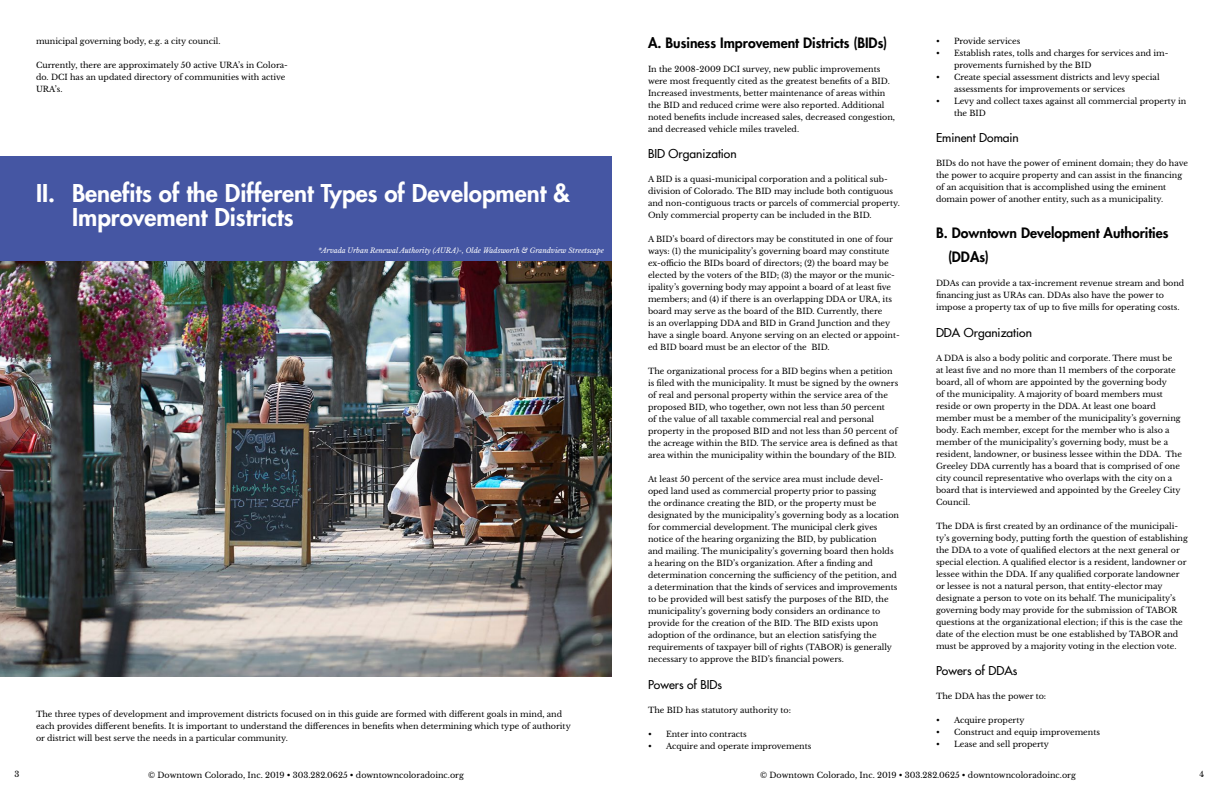
<style>
.page{position:relative;width:1224px;height:792px;background:#fff}
.page>*{position:absolute;margin:0;border:0;box-sizing:border-box;transform-origin:0 0}
.t1{font:800 24px/24px "Futura";color:#fff}
.t2{font:800 14px/24px "Futura";color:#000}
.t3{font:500 12px "Futura";color:#000}
.t4{font:8px/12px "Libre Baskerville";color:#000}
.t5{font:italic 7px "Libre Baskerville";color:#fff}
</style>
<div class="page">
<div style="left:0;top:157px;width:612px;height:104px;background:#4556a3"></div>
<img style="left:0;top:261px;width:612px;height:416px">
<p class="t4" style="left:36px;top:35px;width:186px">municipal governing body, e.g. a city council.</p>
<p class="t4" style="left:36px;top:59px;width:254px">Currently, there are approximately 50 active URA’s in Colora&shy;do. DCI has an updated directory of communities with active<br>URA’s.</p>
<h1 class="t1" style="left:72px;top:181px;width:500px;text-indent:-36px">II. Benefits of the Different Types of Development &amp;<br>Improvement Districts</h1>
<p class="t5" style="left:318px;top:246px;width:287px">*Arvada Urban Renewal Authority (AURA)-, Olde Wadsworth &amp; Grandview Streetscape</p>
<p class="t4" style="left:36px;top:708px;width:536px">The three types of development and improvement districts focused on in this guide are formed with different goals in mind, and each provides different benefits. It is important to understand the differences in benefits when determining which type of authority or district will best serve the needs in a particular community.</p>
<h2 class="t2" style="left:648px;top:31px;width:241px">A. Business Improvement Districts (BIDs)</h2>
<p class="t4" style="left:648px;top:63px;width:249px">In the 2008-2009 DCI survey, new public improvements were most frequently cited as the greatest benefits of a BID.<br>Increased investments, better maintenance of areas within the BID and reduced crime were also reported. Additional noted benefits include increased sales, decreased congestion, and decreased vehicle miles traveled.</p>
<h3 class="t3" style="left:648px;top:146px;width:90px">BID Organization</h3>
<p class="t4" style="left:648px;top:173px;width:253px">A BID is a quasi-municipal corporation and a political sub&shy;division of Colorado. The BID may include both contiguous and non-contiguous tracts or parcels of commercial property.<br>Only commercial property can be included in the BID.</p>
<p class="t4" style="left:648px;top:233px;width:253px">A BID’s board of directors may be constituted in one of four ways: (1) the municipality’s governing board may constitute ex-officio the BIDs board of directors; (2) the board may be elected by the voters of the BID; (3) the mayor or the munic&shy;ipality’s governing body may appoint a board of at least five members; and (4) if there is an overlapping DDA or URA, its board may serve as the board of the BID. Currently, there<br>is an overlapping DDA and BID in Grand Junction and they have a single board. Anyone serving on an elected or appoint&shy;ed BID board must be an elector of the BID.</p>
<p class="t4" style="left:648px;top:365px;width:252px">The organizational process for a BID begins when a petition is filed with the municipality. It must be signed by the owners of real and personal property within the service area of the proposed BID, who together, own not less than 50 percent<br>of the value of all taxable commercial real and personal property in the proposed BID and not less than 50 percent of the acreage within the BID. The service area is defined as that area within the municipality within the boundary of the BID.</p>
<p class="t4" style="left:648px;top:473px;width:253px">At least 50 percent of the service area must include devel&shy;oped land used as commercial property prior to passing<br>the ordinance creating the BID, or the property must be designated by the municipality’s governing body as a location for commercial development. The municipal clerk gives notice of the hearing organizing the BID, by publication<br>and mailing. The municipality’s governing board then holds a hearing on the BID’s organization. After a finding and determination concerning the sufficiency of the petition, and a determination that the kinds of services and improvements to be provided will best satisfy the purposes of the BID, the municipality’s governing body considers an ordinance to provide for the creation of the BID. The BID exists upon adoption of the ordinance, but an election satisfying the requirements of taxpayer bill of rights (TABOR) is generally necessary to approve the BID’s financial powers.</p>
<h3 class="t3" style="left:648px;top:677px;width:76px">Powers of BIDs</h3>
<p class="t4" style="left:648px;top:704px;width:144px">The BID has statutory authority to:</p>
<p class="t4" style="left:648px;top:728px;width:100px">• Enter into contracts</p>
<p class="t4" style="left:648px;top:740px;width:165px">• Acquire and operate improvements</p>
<p class="t4" style="left:936px;top:35px;width:86px">• Provide services</p>
<p class="t4" style="left:954px;top:47px;width:216px;text-indent:-18px">• Establish rates, tolls and charges for services and im&shy;provements furnished by the BID</p>
<p class="t4" style="left:954px;top:71px;width:207px;text-indent:-18px">• Create special assessment districts and levy special assessments for improvements or services</p>
<p class="t4" style="left:954px;top:95px;width:234px;text-indent:-18px">• Levy and collect taxes against all commercial property in the BID</p>
<h3 class="t3" style="left:936px;top:130px;width:84px">Eminent Domain</h3>
<p class="t4" style="left:936px;top:157px;width:253px">BIDs do not have the power of eminent domain; they do have the power to acquire property and can assist in the financing of an acquisition that is accomplished using the eminent domain power of another entity, such as a municipality.</p>
<h2 class="t2" style="left:948px;top:221px;width:222px;text-indent:-12px">B. Downtown Development Authorities (DDAs)</h2>
<p class="t4" style="left:936px;top:277px;width:250px">DDAs can provide a tax-increment revenue stream and bond financing just as URAs can. DDAs also have the power to impose a property tax of up to five mills for operating costs.</p>
<h3 class="t3" style="left:936px;top:325px;width:97px">DDA Organization</h3>
<p class="t4" style="left:936px;top:352px;width:248px">A DDA is also a body politic and corporate. There must be<br>at least five and no more than 11 members of the corporate board, all of whom are appointed by the governing body<br>of the municipality. A majority of board members must reside or own property in the DDA. At least one board member must be a member of the municipality’s governing body. Each member, except for the member who is also a member of the municipality’s governing body, must be a resident, landowner, or business lessee within the DDA. The Greeley DDA currently has a board that is comprised of one city council representative who overlaps with the city on a board that is interviewed and appointed by the Greeley City Council.</p>
<p class="t4" style="left:936px;top:520px;width:253px">The DDA is first created by an ordinance of the municipali&shy;ty’s governing body, putting forth the question of establishing the DDA to a vote of qualified electors at the next general or special election. A qualified elector is a resident, landowner or lessee within the DDA. If any qualified corporate landowner or lessee is not a natural person, that entity-elector may designate a person to vote on its behalf. The municipality’s governing body may provide for the submission of TABOR questions at the organizational election; if this is the case the date of the election must be one established by TABOR and must be approved by a majority voting in the election vote.</p>
<h3 class="t3" style="left:936px;top:663px;width:83px">Powers of DDAs</h3>
<p class="t4" style="left:936px;top:690px;width:112px">The DDA has the power to:</p>
<p class="t4" style="left:936px;top:714px;width:90px">• Acquire property</p>
<p class="t4" style="left:936px;top:726px;width:166px">• Construct and equip improvements</p>
<p class="t4" style="left:936px;top:738px;width:115px">• Lease and sell property</p>
<p class="t4" style="left:14px;top:769px;width:6px">3</p>
<p class="t4" style="left:148px;top:769px;width:317px">© Downtown Colorado, Inc. 2019 • 303.282.0625 • downtowncoloradoinc.org</p>
<p class="t4" style="left:760px;top:769px;width:317px">© Downtown Colorado, Inc. 2019 • 303.282.0625 • downtowncoloradoinc.org</p>
<p class="t4" style="left:1200px;top:769px;width:6px">4</p>
</div>
